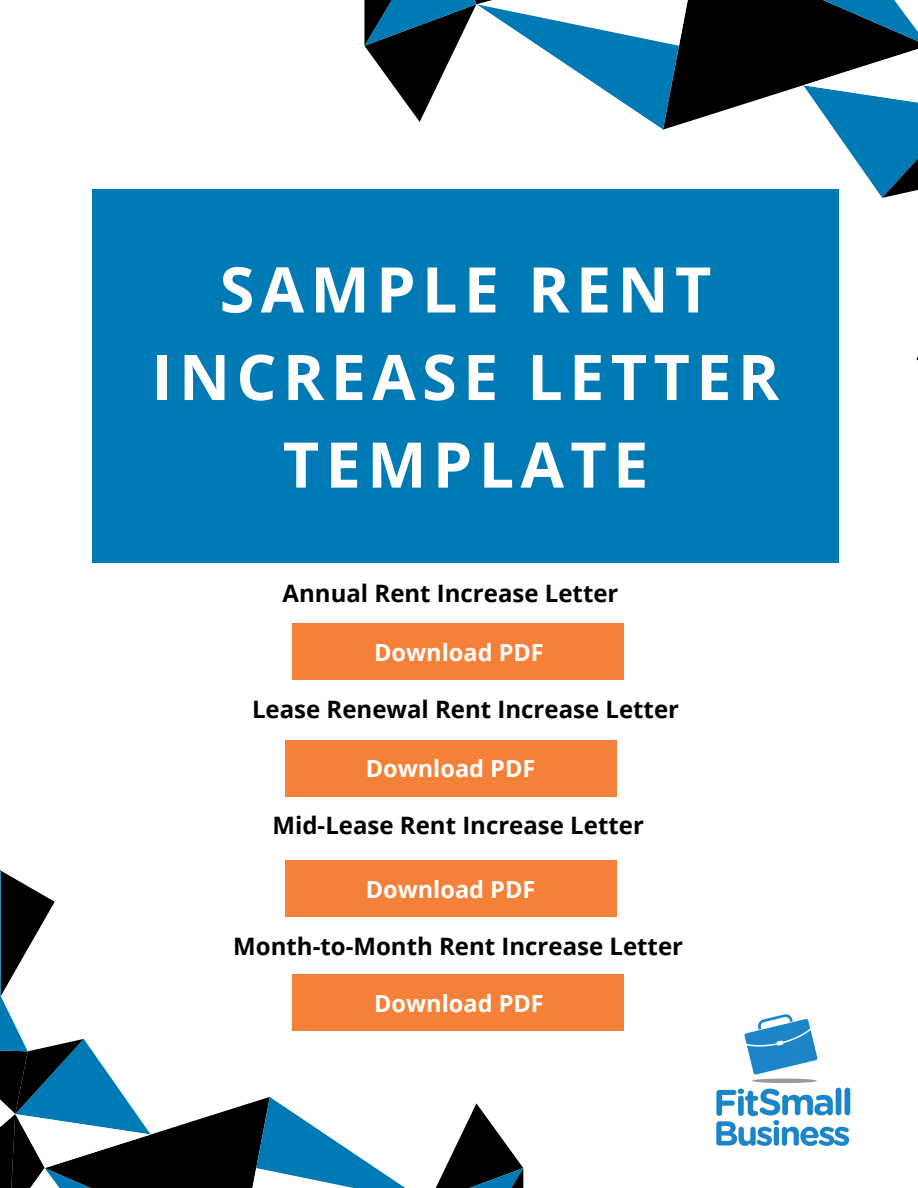
<style>
.page{position:relative;width:918px;height:1188px;background:#fff}
.page>*{position:absolute;margin:0;border:0;box-sizing:border-box;transform-origin:0 0}
.t1{font:700 63px/87.6px "Open Sans";letter-spacing:.1em;color:#fff;text-align:center}
.t2{font:700 24px "Open Sans";color:#000}
.t3{font:700 23.55px "Open Sans";color:#fff}
</style>
<div class="page">
<svg style="left:365px;top:0;width:553px;height:198px"></svg>
<div style="left:92px;top:189px;width:747px;height:374px;background:#007ab5"></div>
<img style="left:716px;top:1014px;width:135px;height:133px">
<div style="left:292px;top:624px;width:332px;height:56px;background:#f58138"></div>
<svg style="left:0;top:796px;width:523px;height:392px"></svg>
<div style="left:285px;top:740px;width:332px;height:56px;background:#f58138"></div>
<div style="left:285px;top:861px;width:332px;height:56px;background:#f58138"></div>
<div style="left:292px;top:975px;width:332px;height:56px;background:#f58138"></div>
<h1 class="t1" style="left:152px;top:244px;width:629px">SAMPLE RENT<br>INCREASE LETTER<br>TEMPLATE</h1>
<p class="t2" style="left:283px;top:576px;width:337px">Annual Rent Increase Letter</p>
<p class="t3" style="left:374px;top:635px;width:171px">Download PDF</p>
<p class="t2" style="left:252px;top:692px;width:429px">Lease Renewal Rent Increase Letter</p>
<p class="t3" style="left:366px;top:752px;width:171px">Download PDF</p>
<p class="t2" style="left:273px;top:809px;width:373px">Mid-Lease Rent Increase Letter</p>
<p class="t3" style="left:366px;top:872px;width:171px">Download PDF</p>
<p class="t2" style="left:233px;top:929px;width:451px">Month-to-Month Rent Increase Letter</p>
<p class="t3" style="left:374px;top:986px;width:171px">Download PDF</p>
</div>
